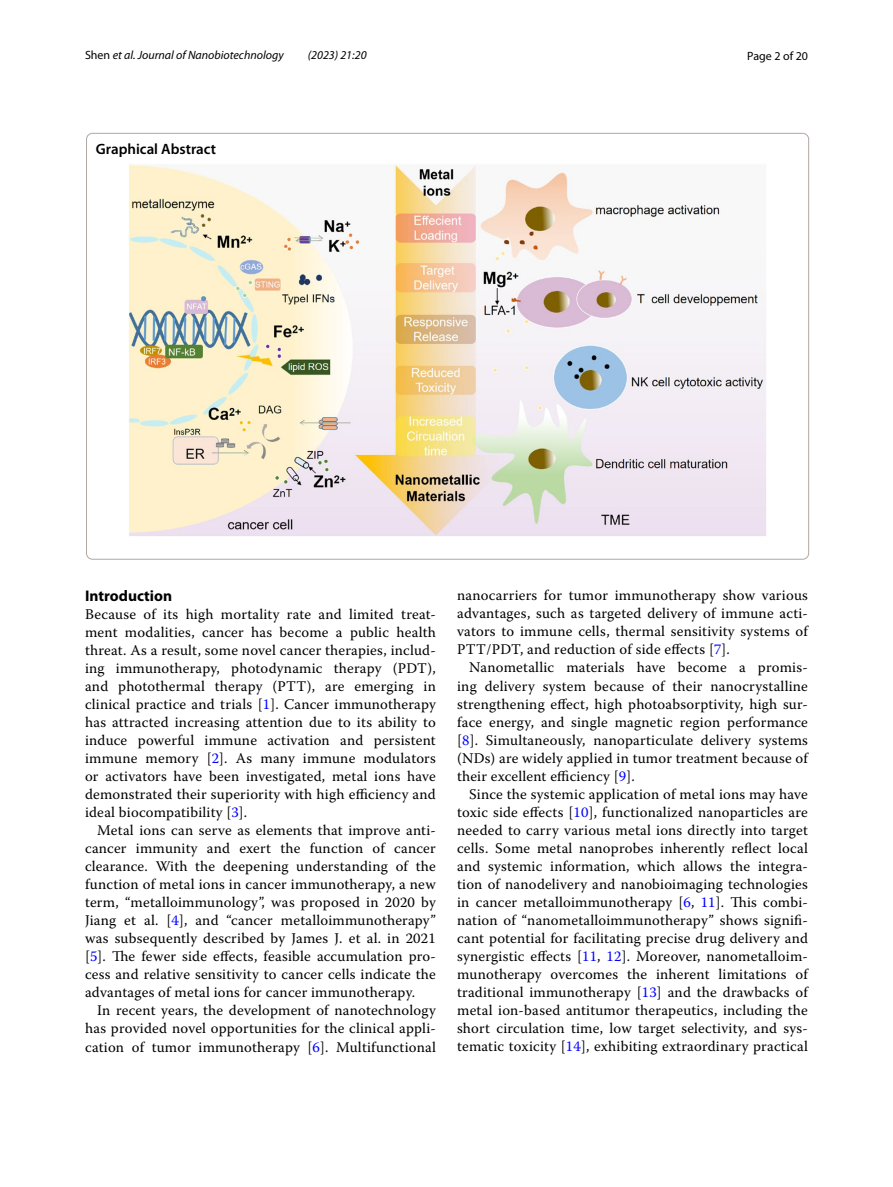
<style>
.page{position:relative;width:893px;height:1187px;background:#fff}
.page>*{position:absolute;margin:0;border:0;box-sizing:border-box;transform-origin:0 0}
.t1{font:700 15.45px "Myriad Pro";color:#000}
.t2{font:600 15px "Myriad Pro";color:#000}
.t3{font:14.7px/18px "Warnock Pro";letter-spacing:.015em;color:#000;text-align:justify}
.t4{font:italic 12px "Myriad Pro";color:#000}
.t5{font:12px "Myriad Pro";color:#000}
.s1{font-style:normal}
.s2{color:#00f}
</style>
<div class="page">
<img style="left:129px;top:164px;width:637px;height:372px">
<p class="t4" style="left:85px;top:48px;width:200px"><span class="s1">Shen</span> et al. Journal of Nanobiotechnology</p>
<p class="t4" style="left:308px;top:48px;width:60px">(2023) 21:20</p>
<p class="t5" style="left:747px;top:48px;width:62px">Page 2 of 20</p>
<p class="t2" style="left:96px;top:139px;width:122px">Graphical Abstract</p>
<p class="t1" style="left:85px;top:586px;width:89px">Introduction</p>
<p class="t3" style="left:85px;top:605px;width:352px">Because of its high mortality rate and limited treat&shy;ment modalities, cancer has become a public health threat. As a result, some novel cancer therapies, includ&shy;ing immunotherapy, photodynamic therapy (PDT), and photothermal therapy (PTT), are emerging in clinical practice and trials [<span class="s2">1</span>]. Cancer immunotherapy has attracted increasing attention due to its ability to induce powerful immune activation and persistent immune memory [<span class="s2">2</span>]. As many immune modulators or activators have been investigated, metal ions have demonstrated their superiority with high efficiency and ideal biocompatibility [<span class="s2">3</span>].</p>
<p class="t3" style="left:85px;top:821px;width:352px;text-indent:12px">Metal ions can serve as elements that improve anti&shy;cancer immunity and exert the function of cancer clearance. With the deepening understanding of the function of metal ions in cancer immunotherapy, a new term, “metalloimmunology”, was proposed in 2020 by Jiang et al. [<span class="s2">4</span>], and “cancer metalloimmunotherapy” was subsequently described by James J. et al. in 2021 [<span class="s2">5</span>]. The fewer side effects, feasible accumulation pro&shy;cess and relative sensitivity to cancer cells indicate the advantages of metal ions for cancer immunotherapy.</p>
<p class="t3" style="left:85px;top:1001px;width:352px;text-indent:12px">In recent years, the development of nanotechnology has provided novel opportunities for the clinical appli&shy;cation of tumor immunotherapy [<span class="s2">6</span>]. Multifunctional</p>
<p class="t3" style="left:457px;top:586px;width:352px">nanocarriers for tumor immunotherapy show various advantages, such as targeted delivery of immune acti&shy;vators to immune cells, thermal sensitivity systems of PTT/PDT, and reduction of side effects [<span class="s2">7</span>].</p>
<p class="t3" style="left:457px;top:658px;width:352px;text-indent:12px">Nanometallic materials have become a promis&shy;ing delivery system because of their nanocrystalline strengthening effect, high photoabsorptivity, high sur&shy;face energy, and single magnetic region performance [<span class="s2">8</span>]. Simultaneously, nanoparticulate delivery systems (NDs) are widely applied in tumor treatment because of their excellent efficiency [<span class="s2">9</span>].</p>
<p class="t3" style="left:457px;top:784px;width:352px;text-indent:12px">Since the systemic application of metal ions may have toxic side effects [<span class="s2">10</span>], functionalized nanoparticles are needed to carry various metal ions directly into target cells. Some metal nanoprobes inherently reflect local and systemic information, which allows the integra&shy;tion of nanodelivery and nanobioimaging technologies in cancer metalloimmunotherapy [<span class="s2">6</span>, <span class="s2">11</span>]. This combi&shy;nation of “nanometalloimmunotherapy” shows signifi&shy;cant potential for facilitating precise drug delivery and synergistic effects [<span class="s2">11</span>, <span class="s2">12</span>]. Moreover, nanometalloim&shy;munotherapy overcomes the inherent limitations of traditional immunotherapy [<span class="s2">13</span>] and the drawbacks of metal ion-based antitumor therapeutics, including the short circulation time, low target selectivity, and sys&shy;tematic toxicity [<span class="s2">14</span>], exhibiting extraordinary practical</p>
</div>
